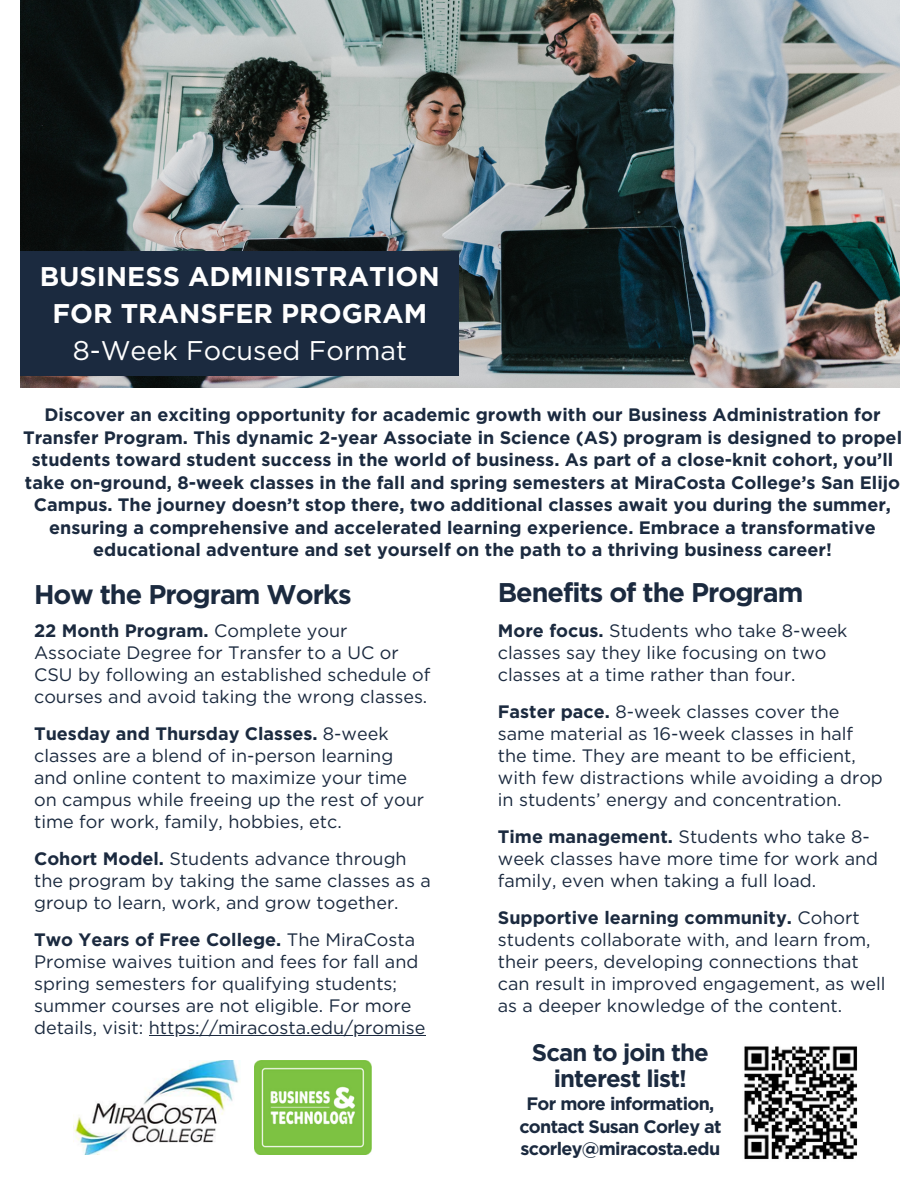
<style>
.page{position:relative;width:918px;height:1188px;background:#fff}
.page>*{position:absolute;margin:0;border:0;box-sizing:border-box;transform-origin:0 0}
.t1{font:700 27px "Gotham";color:#fff}
.t2{font:700 27px "Gotham";letter-spacing:-.04em;color:#1b2a3f}
.t3{font:27px "Gotham";color:#fff}
.t4{font:700 24px/25.8px "Gotham";letter-spacing:-.04em;color:#1b2a3f;text-align:center}
.t5{font:18px/22px "Gotham";color:#1b2a3f}
.t6{font:700 18px/22.5px "Gotham";color:#1b2a3f;text-align:center}
.t7{font:700 18px/22.5px "Gotham";letter-spacing:-.04em;color:#1b2a3f;text-align:center}
.s1{font-weight:700}
</style>
<div class="page">
<img style="left:21px;top:0;width:879px;height:388px">
<img style="left:255px;top:1061px;width:117px;height:93px">
<img style="left:73px;top:1061px;width:166px;height:93px">
<img style="left:744px;top:1046px;width:114px;height:114px">
<hr style="left:149px;top:1035px;width:277px;height:1px;background:#1b2a3f">
<div style="left:21px;top:251px;width:438px;height:124px;background:#1b2a3f"></div>
<p class="t1" style="left:40px;top:260px;width:402px">BUSINESS ADMINISTRATION</p>
<p class="t1" style="left:53px;top:297px;width:376px">FOR TRANSFER PROGRAM</p>
<p class="t3" style="left:73px;top:334px;width:336px">8-Week Focused Format</p>
<p class="t6" style="left:23px;top:403px;width:881px">Discover an exciting opportunity for academic growth with our Business Administration for Transfer Program. This dynamic 2-year Associate in Science (AS) program is designed to propel students toward student success in the world of business. As part of a close-knit cohort, you’ll take on-ground, 8-week classes in the fall and spring semesters at MiraCosta College’s San Elijo Campus. The journey doesn’t stop there, two additional classes await you during the summer, ensuring a comprehensive and accelerated learning experience. Embrace a transformative educational adventure and set yourself on the path to a thriving business career!</p>
<p class="t2" style="left:498px;top:577px;width:307px">Benefits of the Program</p>
<p class="t5" style="left:498px;top:620px;width:351px"><span class="s1">More focus.</span> Students who take 8-week classes say they like focusing on two classes at a time rather than four.</p>
<p class="t5" style="left:498px;top:701px;width:387px"><span class="s1">Faster pace.</span> 8-week classes cover the same material as 16-week classes in half the time. They are meant to be efficient, with few distractions while avoiding a drop in students’ energy and concentration.</p>
<p class="t5" style="left:498px;top:826px;width:382px"><span class="s1">Time management.</span> Students who take 8- week classes have more time for work and family, even when taking a full load.</p>
<p class="t5" style="left:498px;top:907px;width:389px"><span class="s1">Supportive learning community.</span> Cohort students collaborate with, and learn from, their peers, developing connections that can result in improved engagement, as well as a deeper knowledge of the content.</p>
<p class="t4" style="left:532px;top:1040px;width:179px">Scan to join the interest list!</p>
<p class="t7" style="left:519px;top:1093px;width:204px">For more information, contact Susan Corley at</p>
<p class="t7" style="left:521px;top:1138px;width:201px">scorley@miracosta.edu</p>
<p class="t2" style="left:34px;top:578px;width:319px">How the Program Works</p>
<p class="t5" style="left:34px;top:620px;width:398px"><span class="s1">22 Month Program.</span> Complete your Associate Degree for Transfer to a UC or CSU by following an established schedule of courses and avoid taking the wrong classes.</p>
<p class="t5" style="left:34px;top:723px;width:392px"><span class="s1">Tuesday and Thursday Classes.</span> 8-week classes are a blend of in-person learning and online content to maximize your time on campus while freeing up the rest of your time for work, family, hobbies, etc.</p>
<p class="t5" style="left:34px;top:848px;width:398px"><span class="s1">Cohort Model.</span> Students advance through the program by taking the same classes as a group to learn, work, and grow together.</p>
<p class="t5" style="left:34px;top:929px;width:393px"><span class="s1">Two Years of Free College.</span> The MiraCosta Promise waives tuition and fees for fall and spring semesters for qualifying students; summer courses are not eligible. For more details, visit: https://miracosta.edu/promise</p>
</div>
